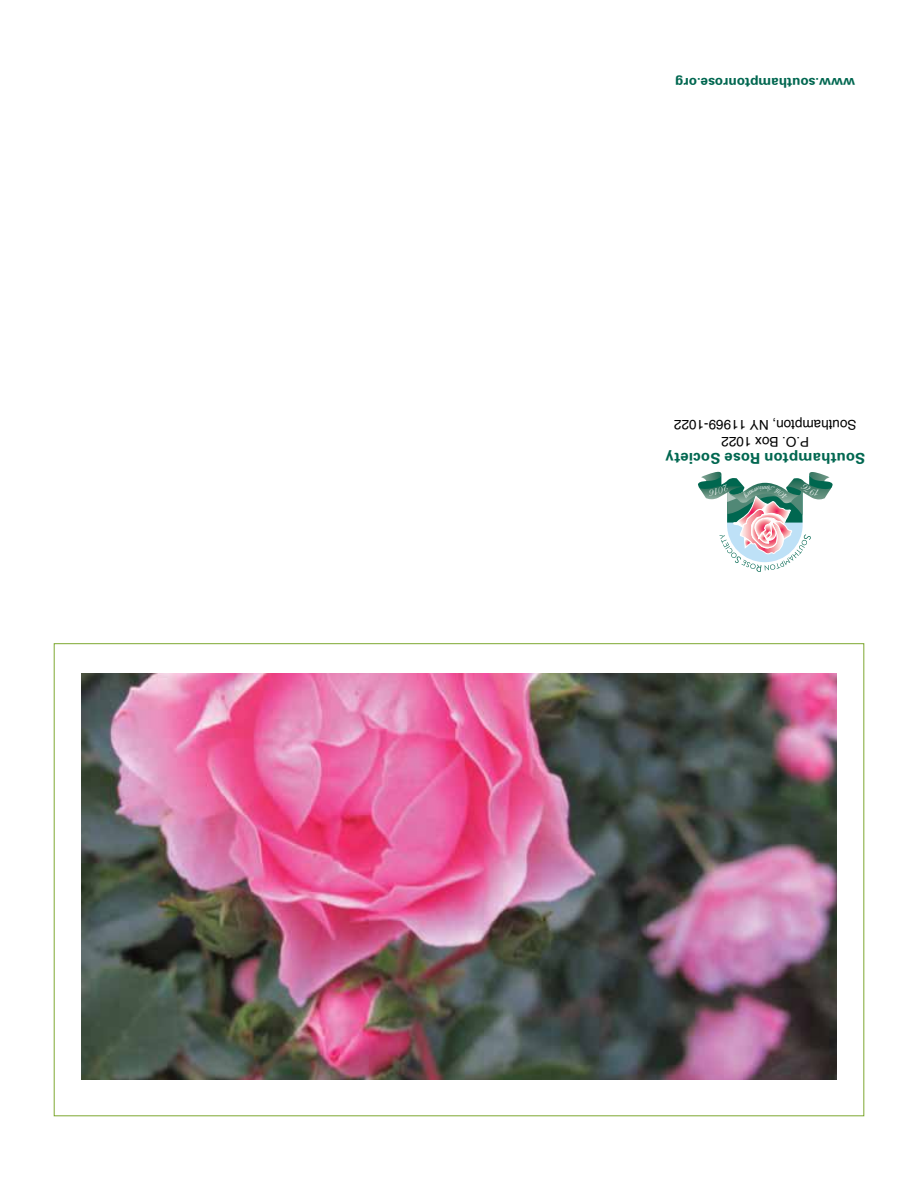
<style>
.page{position:relative;width:918px;height:1188px;background:#fff}
.page>*{position:absolute;margin:0;border:0;box-sizing:border-box;transform-origin:0 0}
.t1{font:700 15px "Univers";letter-spacing:.01em;color:#006750}
.t2{font:13.5px/16.2px "Helvetica";color:#000;text-align:center}
.t3{font:700 13.5px "Univers";color:#006750}
</style>
<div class="page">
<img style="left:82px;top:673px;width:754px;height:407px">
<svg style="left:698px;top:472px;width:135px;height:100px"></svg>
<p class="t3" style="left:855px;top:91px;width:182px;rotate:-180deg">www.southamptonrose.org</p>
<p class="t2" style="left:856px;top:449px;width:184px;rotate:-180deg">P.O. Box 1022<br>Southampton, NY 11969-1022</p>
<p class="t1" style="left:865px;top:468px;width:201px;rotate:-180deg">Southampton Rose Society</p>
</div>
